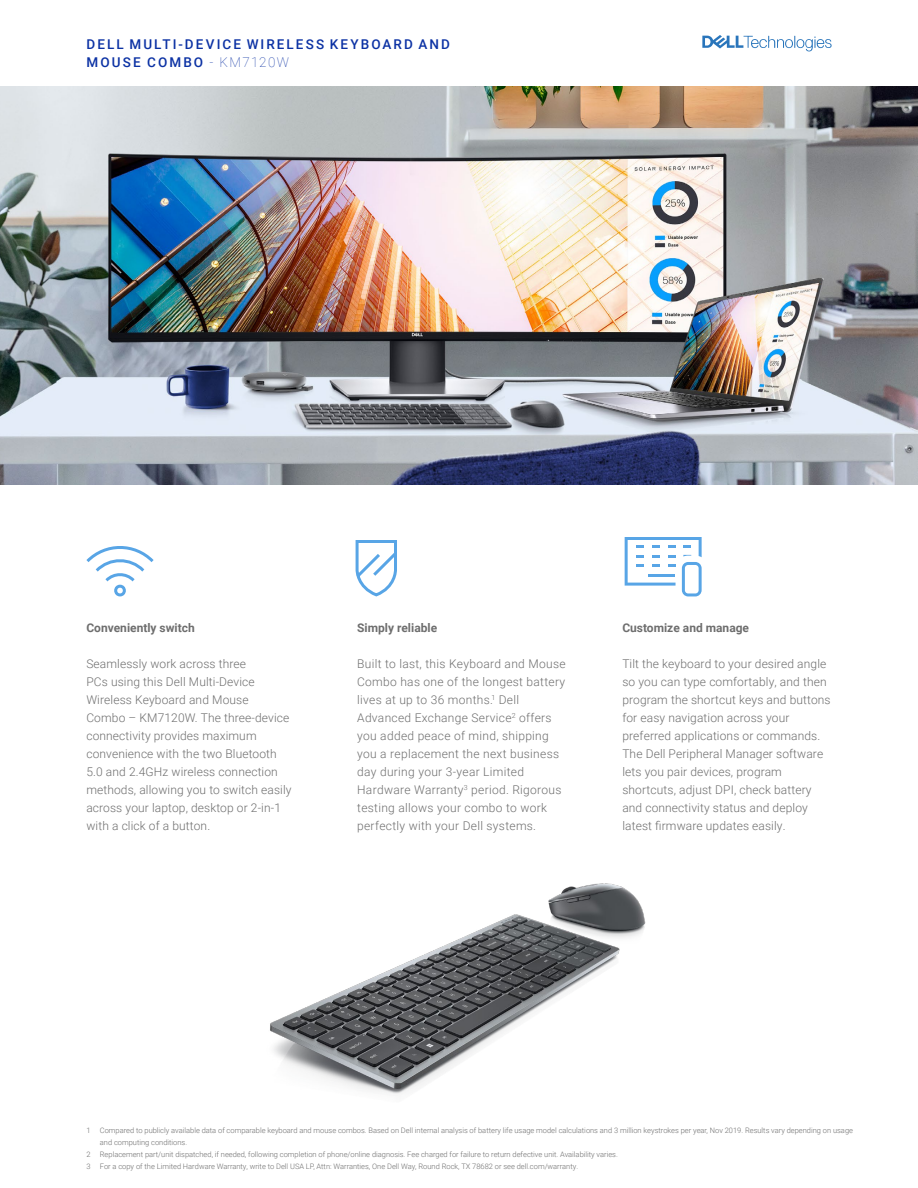
<style>
.page{position:relative;width:918px;height:1188px;background:#fff}
.page>*{position:absolute;margin:0;border:0;box-sizing:border-box;transform-origin:0 0}
.t1{font:500 13.5px/18px "Roboto";letter-spacing:.155em;color:#0c32a4}
.t2{font:300 12px/18px "Roboto";letter-spacing:.01em;color:#6e6e6e}
.t3{font:700 12px "Roboto";color:#6e6e6e}
.t4{font:300 7.5px "Roboto";color:#6e6e6e}
.s1{font-weight:100}
</style>
<div class="page">
<img style="left:270px;top:883px;width:376px;height:211px">
<svg style="left:702px;top:35px;width:130px;height:16px"></svg>
<img style="left:0;top:86px;width:918px;height:399px">
<svg style="left:355px;top:540px;width:42px;height:57px"></svg>
<svg style="left:625px;top:537px;width:77px;height:59px"></svg>
<svg style="left:86px;top:546px;width:68px;height:51px"></svg>
<p class="t1" style="left:87px;top:35px;width:365px">DELL MULTI-DEVICE WIRELESS KEYBOARD AND<br>MOUSE COMBO <span class="s1">- KM7120W</span></p>
<p class="t3" style="left:86px;top:619px;width:110px">Conveniently switch</p>
<p class="t2" style="left:86px;top:654px;width:207px">Seamlessly work across three<br>PCs using this Dell Multi-Device<br>Wireless Keyboard and Mouse<br>Combo – KM7120W. The three-device connectivity provides maximum convenience with the two Bluetooth<br>5.0 and 2.4GHz wireless connection methods, allowing you to switch easily across your laptop, desktop or 2-in-1 with a click of a button.</p>
<p class="t3" style="left:357px;top:619px;width:81px">Simply reliable</p>
<p class="t2" style="left:357px;top:654px;width:210px">Built to last, this Keyboard and Mouse Combo has one of the longest battery lives at up to 36 months.<sup>1</sup> Dell Advanced Exchange Service<sup>2</sup> offers you added peace of mind, shipping you a replacement the next business day during your 3-year Limited Hardware Warranty<sup>3</sup> period. Rigorous testing allows your combo to work perfectly with your Dell systems.</p>
<p class="t3" style="left:622px;top:619px;width:128px">Customize and manage</p>
<p class="t2" style="left:622px;top:654px;width:210px">Tilt the keyboard to your desired angle so you can type comfortably, and then program the shortcut keys and buttons for easy navigation across your preferred applications or commands.<br>The Dell Peripheral Manager software lets you pair devices, program shortcuts, adjust DPI, check battery and connectivity status and deploy latest firmware updates easily.</p>
<p class="t4" style="left:86px;top:1125px;width:768px">1 Compared to publicly available data of comparable keyboard and mouse combos. Based on Dell internal analysis of battery life usage model calculations and 3 million keystrokes per year, Nov 2019. Results vary depending on usage</p>
<p class="t4" style="left:100px;top:1137px;width:89px">and computing conditions.</p>
<p class="t4" style="left:86px;top:1149px;width:533px">2 Replacement part/unit dispatched, if needed, following completion of phone/online diagnosis. Fee charged for failure to return defective unit. Availability varies.</p>
<p class="t4" style="left:86px;top:1161px;width:493px">3 For a copy of the Limited Hardware Warranty, write to Dell USA LP, Attn: Warranties, One Dell Way, Round Rock, TX 78682 or see dell.com/warranty.</p>
</div>
